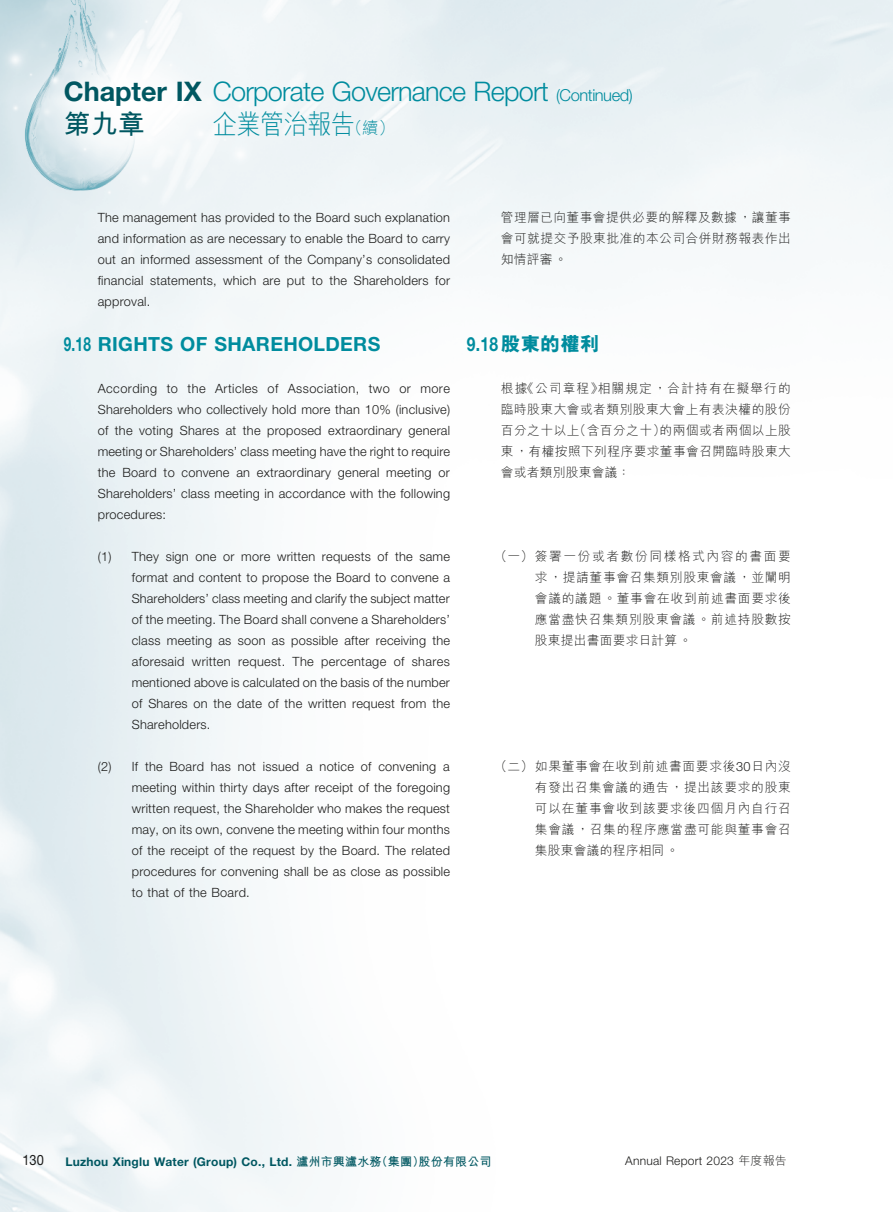
<style>
.page{position:relative;width:893px;height:1212px;background:#fff}
.page>*{position:absolute;margin:0;border:0;box-sizing:border-box;transform-origin:0 0}
.t1{font:300 27px "Helvetica Neue LT Std";letter-spacing:-.03em;color:#008c9e}
.t2{font:300 27px "M Hei HK";letter-spacing:-.03em;color:#008c9e;scale:.9 1}
.t3{font:700 27px "M Hei HK";color:#005761}
.t4{font:700 19.5px "Helvetica Neue LT Std";letter-spacing:.015em;color:#008c9e;scale:.7 1}
.t5{font:800 19.5px "M Hei HK";letter-spacing:.015em;color:#008c9e}
.t6{font:14.25px "Helvetica Neue LT Std";color:#1c1c1b;scale:.9 1}
.t7{font:300 12.75px/21px "Helvetica Neue LT Std";letter-spacing:.015em;color:#1c1c1b;text-align:justify}
.t8{font:300 12.75px/21px "M Hei HK";letter-spacing:.035em;color:#1c1c1b;text-align:justify}
.t9{font:700 12px "Helvetica Neue LT Std";letter-spacing:.015em;color:#005761}
.t10{font:300 12px "Helvetica Neue LT Std";letter-spacing:.015em;color:#1c1c1b}
.s1{font-weight:700;color:#005761}
.s2{font-size:16.5px}
.s3{font-family:"Helvetica Neue LT Std";font-weight:700}
.s4{font-family:"Helvetica Neue LT Std"}
.s5{font-family:"M Hei HK"}
</style>
<div class="page">
<img style="left:0;top:0;width:893px;height:1212px">
<h1 class="t1" style="left:64px;top:75px;width:570px"><span class="s1">Chapter IX</span> Corporate Governance Report <span class="s2">(Continued)</span></h1>
<h1 class="t3" style="left:64px;top:104px;width:82px">第九章</h1>
<h1 class="t2" style="left:213px;top:105px;width:204px">企業管治報告<span class="s2">（續）</span></h1>
<p class="t7" style="left:98px;top:206px;width:354px">The management has provided to the Board such explanation and information as are necessary to enable the Board to carry out an informed assessment of the Company’s consolidated financial statements, which are put to the Shareholders for approval.</p>
<h2 class="t4" style="left:64px;top:332px;width:454px">9.18 RIGHTS OF SHAREHOLDERS</h2>
<p class="t7" style="left:98px;top:378px;width:354px">According to the Articles of Association, two or more Shareholders who collectively hold more than 10% (inclusive) of the voting Shares at the proposed extraordinary general meeting or Shareholders’ class meeting have the right to require the Board to convene an extraordinary general meeting or Shareholders’ class meeting in accordance with the following procedures:</p>
<p class="t7" style="left:132px;top:546px;width:320px;text-indent:-34px">(1) They sign one or more written requests of the same format and content to propose the Board to convene a Shareholders’ class meeting and clarify the subject matter of the meeting. The Board shall convene a Shareholders’ class meeting as soon as possible after receiving the aforesaid written request. The percentage of shares mentioned above is calculated on the basis of the number of Shares on the date of the written request from the Shareholders.</p>
<p class="t7" style="left:132px;top:756px;width:320px;text-indent:-34px">(2) If the Board has not issued a notice of convening a meeting within thirty days after receipt of the foregoing written request, the Shareholder who makes the request may, on its own, convene the meeting within four months of the receipt of the request by the Board. The related procedures for convening shall be as close as possible to that of the Board.</p>
<p class="t8" style="left:501px;top:206px;width:291px">管理層已向董事會提供必要的解釋及數據，讓董事會可就提交予股東批准的本公司合併財務報表作出知情評審。</p>
<h2 class="t5" style="left:467px;top:330px;width:134px"><span class="s3">9.18</span> 股東的權利</h2>
<p class="t8" style="left:501px;top:377px;width:292px">根據《公司章程》相關規定，合計持有在擬舉行的臨時股東大會或者類別股東大會上有表決權的股份百分之十以上（含百分之十）的兩個或者兩個以上股東，有權按照下列程序要求董事會召開臨時股東大會或者類別股東會議：</p>
<p class="t8" style="left:535px;top:545px;width:258px;text-indent:-40px">（一）簽署一份或者數份同樣格式內容的書面要求，提請董事會召集類別股東會議，並闡明會議的議題。董事會在收到前述書面要求後應當盡快召集類別股東會議。前述持股數按股東提出書面要求日計算。</p>
<p class="t8" style="left:535px;top:755px;width:258px;text-indent:-40px">（二）如果董事會在收到前述書面要求後<span class="s4">30</span>日內沒有發出召集會議的通告，提出該要求的股東可以在董事會收到該要求後四個月內自行召集會議，召集的程序應當盡可能與董事會召集股東會議的程序相同。</p>
<p class="t6" style="left:23px;top:1151px;width:25px">130</p>
<p class="t9" style="left:65px;top:1154px;width:428px">Luzhou Xinglu Water (Group) Co., Ltd. <span class="s5">瀘州市興瀘水務（集團）股份有限公司</span></p>
<p class="t10" style="left:625px;top:1154px;width:163px">Annual Report 2023 <span class="s5">年度報告</span></p>
</div>
